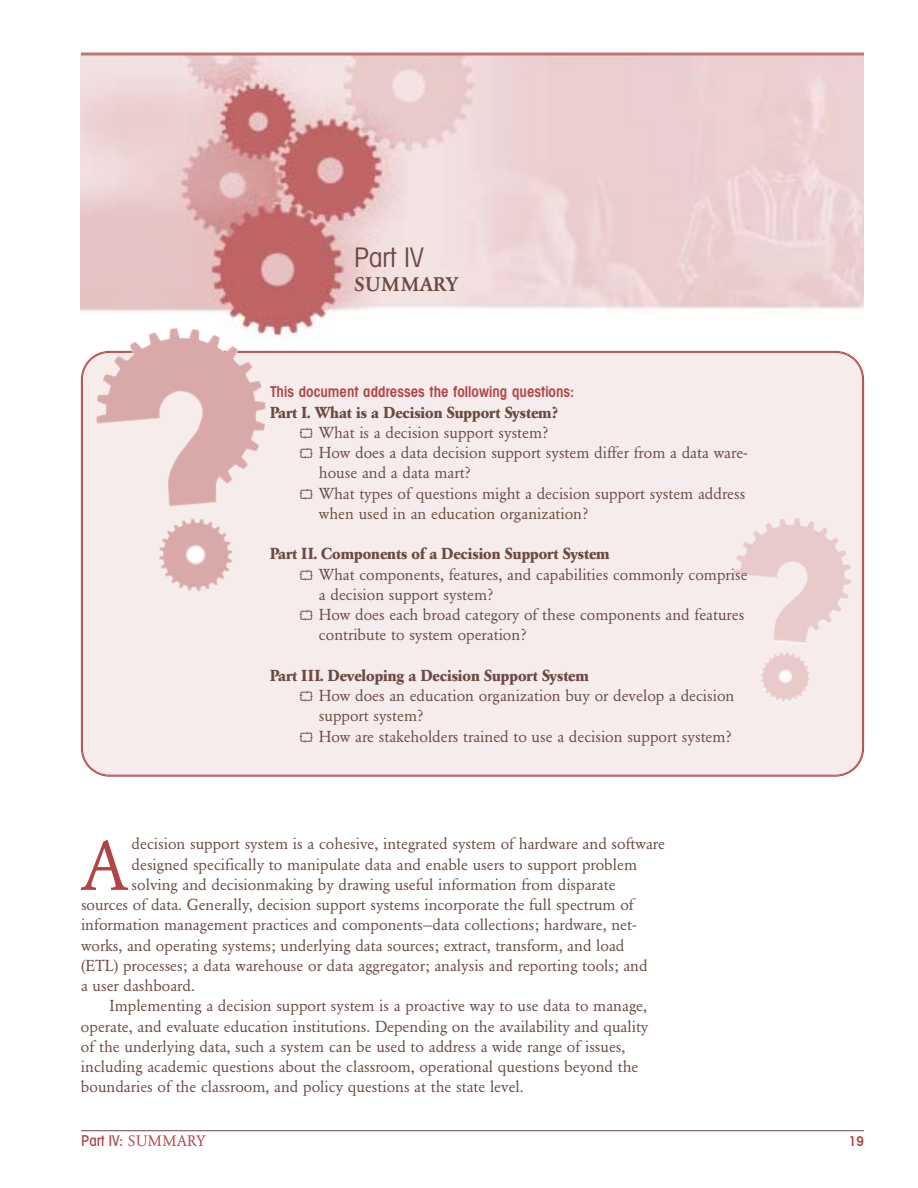
<style>
.page{position:relative;width:918px;height:1188px;background:#fff}
.page>*{position:absolute;margin:0;border:0;box-sizing:border-box;transform-origin:0 0}
.t1{font:68.7px "Garamond BE";color:#b14546}
.t2{font:condensed 27px "Avant Garde";color:#6b4a43}
.t3{font:500 19.5px "Garamond BE";letter-spacing:.01em;color:#6b4a43}
.t4{font:15.75px/20.2px "Garamond BE";color:#6b4a43}
.t5{font:700 15.75px "Garamond BE";color:#6b4a43}
.t6{font:600 condensed 15px "Avant Garde";color:#b14546}
.t7{font:500 condensed 15px "Avant Garde";color:#b14546}
.t8{font:600 condensed 13.5px "Avant Garde";color:#b14546}
.s1{font-family:"Garamond BE";font-weight:400;font-stretch:normal}
</style>
<div class="page">
<img style="left:81px;top:56px;width:783px;height:295px">
<svg style="left:81px;top:52px;width:783px;height:4px;background:#d09091"></svg>
<hr style="left:81px;top:1130px;width:783px;height:1px;background:#6b4a43">
<div style="left:82px;top:352px;width:781px;height:423px;background:#f7ecec"></div>
<img style="left:733px;top:518px;width:119px;height:126px">
<img style="left:96px;top:328px;width:170px;height:179px">
<svg style="left:300px;top:427px;width:13px;height:12px"></svg>
<svg style="left:300px;top:448px;width:13px;height:11px"></svg>
<svg style="left:300px;top:488px;width:13px;height:11px"></svg>
<svg style="left:300px;top:569px;width:13px;height:11px"></svg>
<svg style="left:300px;top:610px;width:13px;height:11px"></svg>
<svg style="left:300px;top:691px;width:13px;height:11px"></svg>
<svg style="left:300px;top:731px;width:13px;height:11px"></svg>
<p class="t2" style="left:354px;top:247px;width:71px">Part IV</p>
<p class="t3" style="left:354px;top:276px;width:106px">SUMMARY</p>
<p class="t6" style="left:270px;top:386px;width:306px">This document addresses the following questions:</p>
<p class="t5" style="left:270px;top:406px;width:289px">Part I. What is a Decision Support System?</p>
<p class="t4" style="left:319px;top:424px;width:430px">What is a decision support system?<br>How does a data decision support system differ from a data ware&shy;house and a data mart?<br>What types of questions might a decision support system address when used in an education organization?</p>
<p class="t5" style="left:270px;top:547px;width:341px">Part II. Components of a Decision Support System</p>
<p class="t4" style="left:319px;top:586px;width:176px">a decision support system?</p>
<p class="t4" style="left:319px;top:626px;width:209px">contribute to system operation?</p>
<p class="t5" style="left:270px;top:669px;width:320px">Part III. Developing a Decision Support System</p>
<p class="t4" style="left:319px;top:707px;width:414px">support system?<br>How are stakeholders trained to use a decision support system?</p>
<p class="t4" style="left:319px;top:565px;width:430px">What components, features, and capabilities commonly comprise</p>
<p class="t4" style="left:319px;top:606px;width:427px">How does each broad category of these components and features</p>
<p class="t4" style="left:319px;top:687px;width:417px">How does an education organization buy or develop a decision</p>
<p class="t1" style="left:81px;top:837px;width:49px">A</p>
<p class="t4" style="left:132px;top:835px;width:535px">decision support system is a cohesive, integrated system of hardware and software</p>
<p class="t4" style="left:132px;top:855px;width:507px">designed specifically to manipulate data and enable users to support problem</p>
<p class="t4" style="left:132px;top:876px;width:485px">solving and decisionmaking by drawing useful information from disparate</p>
<p class="t4" style="left:81px;top:896px;width:554px">sources of data. Generally, decision support systems incorporate the full spectrum of</p>
<p class="t4" style="left:81px;top:916px;width:557px">information management practices and components—data collections; hardware, net-</p>
<p class="t4" style="left:81px;top:936px;width:545px">works, and operating systems; underlying data sources; extract, transform, and load</p>
<p class="t4" style="left:81px;top:957px;width:568px">(ETL) processes; a data warehouse or data aggregator; analysis and reporting tools; and</p>
<p class="t4" style="left:81px;top:977px;width:116px">a user dashboard.</p>
<p class="t4" style="left:81px;top:997px;width:569px;text-indent:29px">Implementing a decision support system is a proactive way to use data to manage, operate, and evaluate education institutions. Depending on the availability and quality of the underlying data, such a system can be used to address a wide range of issues, including academic questions about the classroom, operational questions beyond the boundaries of the classroom, and policy questions at the state level.</p>
<p class="t7" style="left:81px;top:1135px;width:126px">Part IV: <span class="s1">SUMMARY</span></p>
<p class="t8" style="left:849px;top:1137px;width:17px">19</p>
</div>
